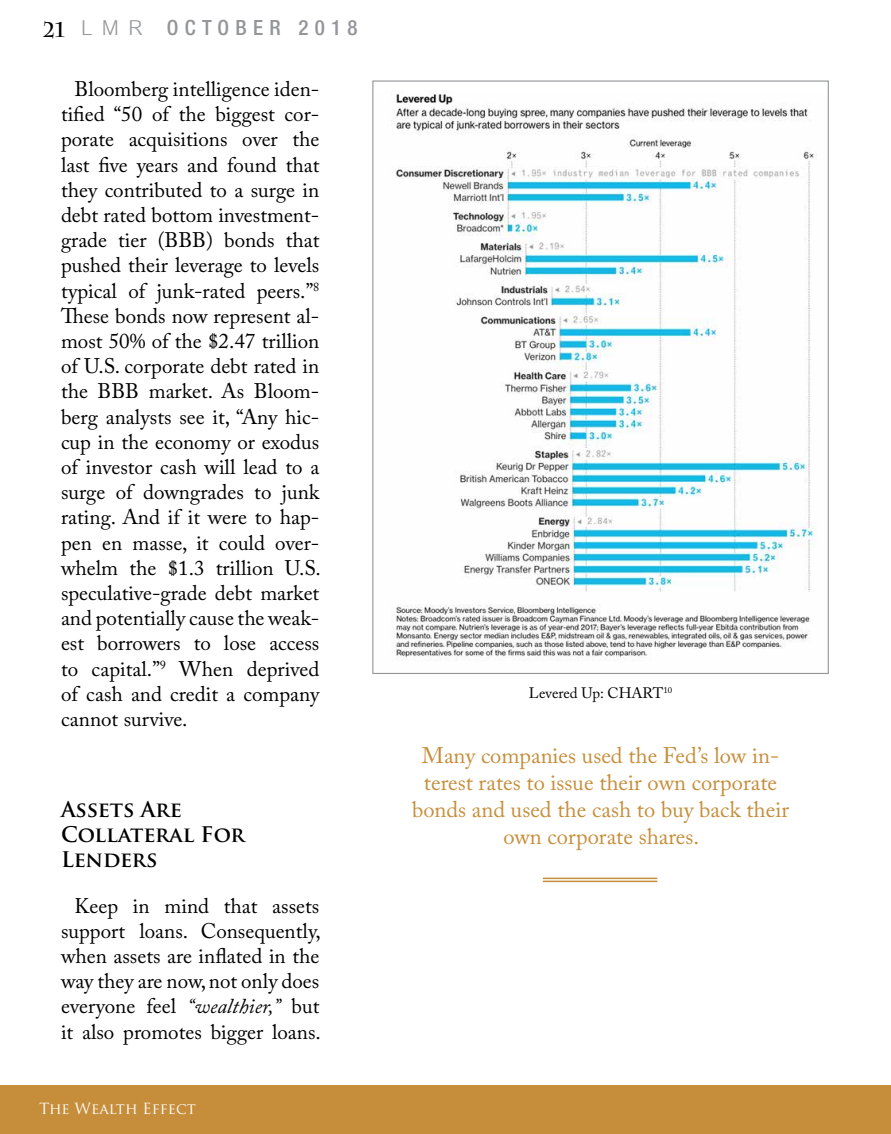
<style>
.page{position:relative;width:891px;height:1134px;background:#fff}
.page>*{position:absolute;margin:0;border:0;box-sizing:border-box;transform-origin:0 0}
.t1{font:22.5px/27px "Adobe Caslon Pro";color:#c68e3b;text-align:center}
.t2{font:21px/25.2px "Adobe Caslon Pro";color:#000;text-align:justify}
.t3{font:700 21px/25.2px "Trajan Pro";color:#000}
.t4{font:500 condensed 21px "Helvetica Neue LT Std";letter-spacing:.3em;color:#939598}
.t5{font:15px "Adobe Caslon Pro";color:#000}
.t6{font:15px "Trajan Pro";color:#fff}
.s1{font-family:"Charlemagne Std";font-weight:700;font-stretch:normal;color:#000}
.s2{font-family:"Cordia New";font-weight:400;font-stretch:normal;font-size:31.5px}
.s3{font-style:italic}
</style>
<div class="page">
<div style="left:0;top:1086px;width:891px;height:48px;background:#c68e3b"></div>
<img style="left:391px;top:92px;width:426px;height:569px">
<hr style="left:543px;top:878px;width:114px;height:1px;background:#c68e3b">
<hr style="left:543px;top:881px;width:114px;height:1px;background:#c68e3b">
<p class="t4" style="left:43px;top:15px;width:316px"><span class="s1">21</span> <span class="s2">LMR</span> OCTOBER 2018</p>
<p class="t2" style="left:61px;top:76px;width:261px;text-indent:14px">Bloomberg intelligence iden&shy;tified “50 of the biggest cor&shy;porate acquisitions over the last five years and found that they contributed to a surge in debt rated bottom investment&shy;grade tier (BBB) bonds that pushed their leverage to levels typical of junk-rated peers.”<sup>8<br></sup>These bonds now represent al&shy;most 50% of the $2.47 trillion of U.S. corporate debt rated in the BBB market. As Bloom&shy;berg analysts see it, “Any hic&shy;cup in the economy or exodus of investor cash will lead to a surge of downgrades to junk rating. And if it were to hap&shy;pen en masse, it could over&shy;whelm the $1.3 trillion U.S. speculative-grade debt market and potentially cause the weak&shy;est borrowers to lose access to capital.”<sup>9</sup> When deprived of cash and credit a company cannot survive.</p>
<p class="t3" style="left:61px;top:797px;width:185px">Assets Are<br>Collateral For<br>Lenders</p>
<p class="t2" style="left:61px;top:893px;width:261px;text-align:center">Keep in mind that assets support loans. Consequently, when assets are inflated in the way they are now, not only does everyone feel <span class="s3">“wealthier,”</span> but it also promotes bigger loans.</p>
<p class="t6" style="left:39px;top:1099px;width:158px">The Wealth Effect</p>
<p class="t5" style="left:529px;top:685px;width:145px">Levered Up: CHART<sup>10</sup></p>
<p class="t1" style="left:412px;top:742px;width:378px">Many companies used the Fed’s low in&shy;terest rates to issue their own corporate bonds and used the cash to buy back their own corporate shares.</p>
</div>
